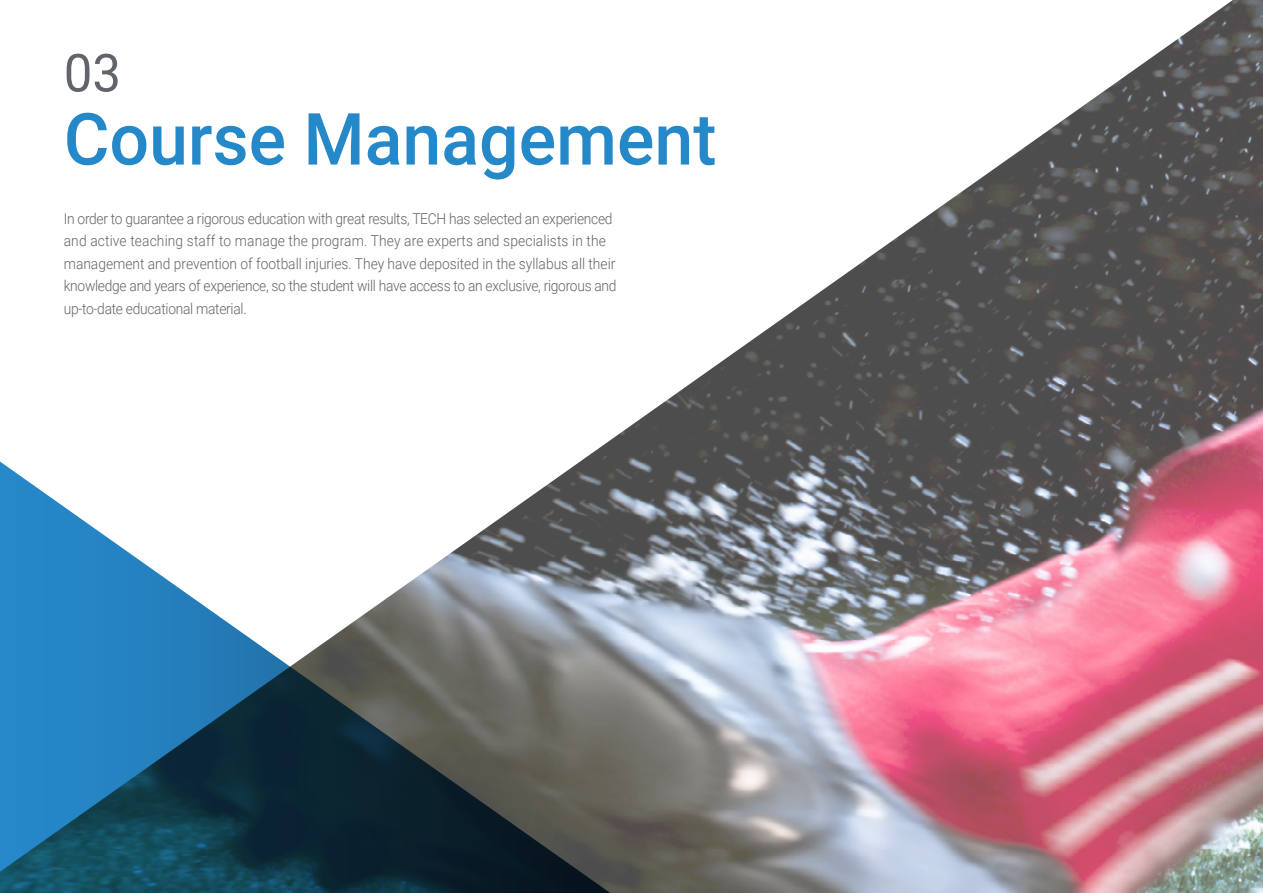
<style>
.page{position:relative;width:1263px;height:893px;background:#fff}
.page>*{position:absolute;margin:0;border:0;box-sizing:border-box;transform-origin:0 0}
.t1{font:500 72px "Roboto";color:#2488c9}
.t2{font:52.5px "Roboto";color:#61646a}
.t3{font:300 15px/22.5px "Roboto";letter-spacing:-.02em;color:#61646a;scale:.92 1}
</style>
<div class="page">
<img style="left:602px;top:0;width:661px;height:893px">
<svg style="left:0;top:446px;width:640px;height:447px"></svg>
<h2 class="t2" style="left:64px;top:36px;width:59px">03</h2>
<h1 class="t1" style="left:64px;top:89px;width:654px">Course Management</h1>
<p class="t3" style="left:64px;top:207px;width:602px">In order to guarantee a rigorous education with great results, TECH has selected an experienced and active teaching staff to manage the program. They are experts and specialists in the management and prevention of football injuries. They have deposited in the syllabus all their knowledge and years of experience, so the student will have access to an exclusive, rigorous and up-to-date educational material.</p>
</div>
